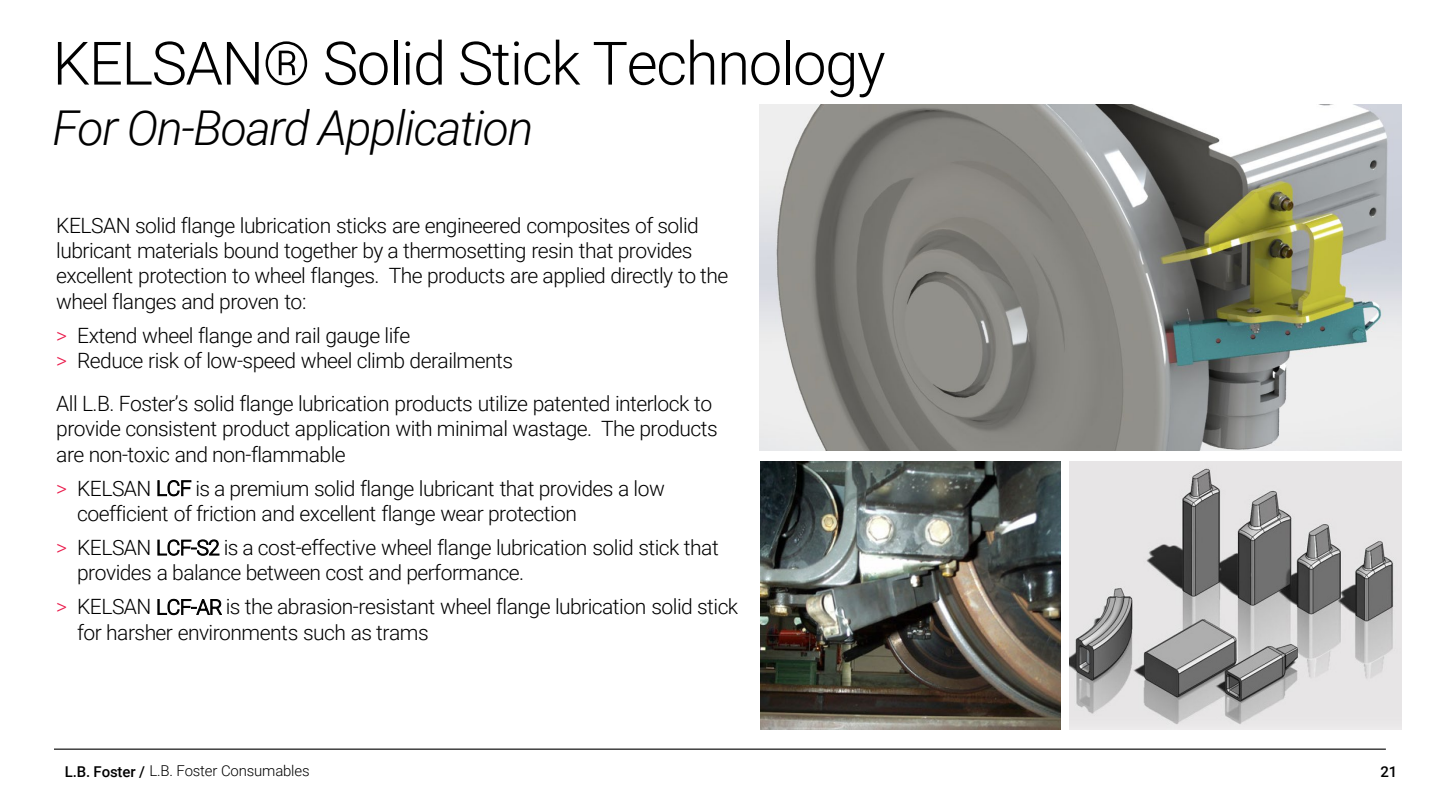
<style>
.page{position:relative;width:1440px;height:810px;background:#fff}
.page>*{position:absolute;margin:0;border:0;box-sizing:border-box;transform-origin:0 0}
.t1{font:300 60px "Roboto";letter-spacing:-.025em;color:#000}
.t2{font:italic 300 48px "Roboto";letter-spacing:-.03em;color:#000}
.t3{font:300 21px/25.2px "Roboto";letter-spacing:-.025em;color:#000}
.t4{font:300 15px "Roboto";letter-spacing:-.01em;color:#000}
.t5{font:500 15px "Roboto";color:#000}
.s1{color:#ea1b4c}
.s2{font-weight:500}
</style>
<div class="page">
<hr style="left:54px;top:749px;width:1332px;height:1px;background:#000">
<img style="left:759px;top:105px;width:643px;height:346px">
<img style="left:760px;top:461px;width:301px;height:268px">
<img style="left:1069px;top:462px;width:333px;height:267px">
<h2 class="t1" style="left:53px;top:21px;width:835px">KELSAN® Solid Stick Technology</h2>
<h2 class="t2" style="left:53px;top:94px;width:483px">For On-Board Application</h2>
<p class="t3" style="left:56px;top:212px;width:674px">KELSAN solid flange lubrication sticks are engineered composites of solid lubricant materials bound together by a thermosetting resin that provides excellent protection to wheel flanges. The products are applied directly to the wheel flanges and proven to:</p>
<p class="t3" style="left:56px;top:322px;width:355px"><span class="s1">&gt;</span> Extend wheel flange and rail gauge life</p>
<p class="t3" style="left:56px;top:347px;width:458px"><span class="s1">&gt;</span> Reduce risk of low-speed wheel climb derailments</p>
<p class="t3" style="left:56px;top:390px;width:663px">All L.B. Foster’s solid flange lubrication products utilize patented interlock to provide consistent product application with minimal wastage. The products are non-toxic and non-flammable</p>
<p class="t3" style="left:77px;top:475px;width:589px;text-indent:-21px"><span class="s1">&gt;</span> KELSAN LCF is a premium solid flange lubricant that provides a low coefficient of friction and excellent flange wear protection</p>
<p class="t3" style="left:77px;top:534px;width:643px;text-indent:-21px"><span class="s1">&gt;</span> KELSAN LCF-S2 is a cost-effective wheel flange lubrication solid stick that provides a balance between cost and performance.</p>
<p class="t3" style="left:77px;top:594px;width:663px;text-indent:-21px"><span class="s1">&gt;</span> KELSAN LCF-AR is the abrasion-resistant wheel flange lubrication solid stick for harsher environments such as trams</p>
<p class="t4" style="left:65px;top:761px;width:246px"><span class="s2">L.B. Foster /</span> L.B. Foster Consumables</p>
<p class="t5" style="left:1380px;top:761px;width:18px">21</p>
</div>
